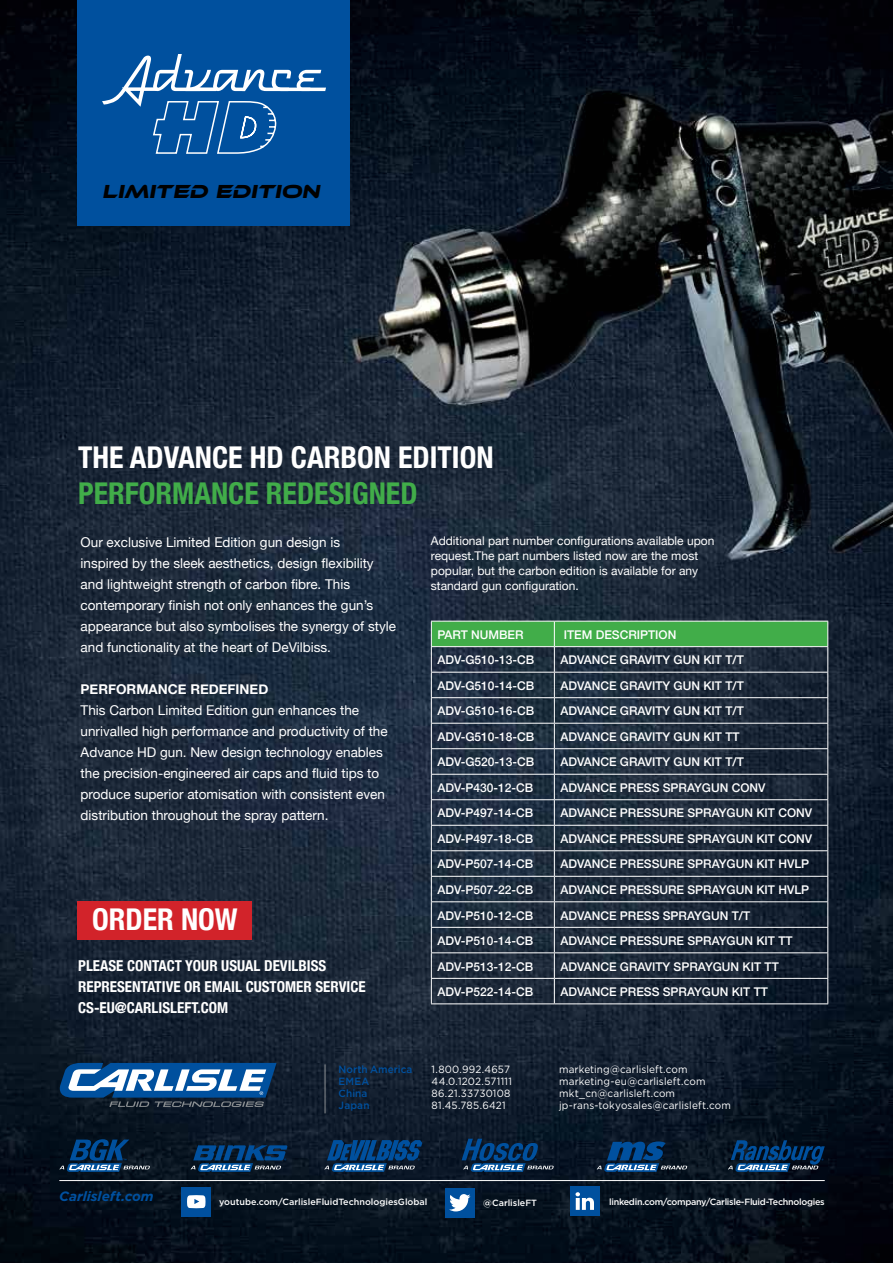
<style>
.page{position:relative;width:893px;height:1263px;background:#fff}
.page>*{position:absolute;margin:0;border:0;box-sizing:border-box;transform-origin:0 0}
.t1{font:700 condensed 30px "Helvetica Neue";color:#fff}
.t2{font:700 condensed 30px "Helvetica Neue";color:#41ad49}
.t3{font:italic 19.5px "Ethnocentric Rg";color:#000}
.t4{font:700 condensed 15px/21px "Helvetica Neue";color:#fff}
.t5{font:13.5px/21px "Helvetica Neue";color:#fff}
.t6{font:700 13.5px "Helvetica Neue";color:#fff}
.t7{font:italic 700 13.5px "Gotham";color:#00509e}
.t8{font:500 12px "Helvetica Neue";color:#fff}
.t9{font:12px/15px "Helvetica Neue";color:#fff}
.t10{font:10.5px "Gotham";letter-spacing:.015em;color:#fff;scale:.95 1}
.t11{font:500 10.5px "Gotham";letter-spacing:.01em;color:#00509e;scale:.95 1}
.t12{font:500 9px "Gotham";color:#fff}
.t13{font:500 9px "Gotham";letter-spacing:-.03em;color:#fff}
</style>
<div class="page">
<img style="left:0;top:0;width:893px;height:1263px">
<hr style="left:325px;top:1064px;width:1px;height:49px;background:#898d90">
<svg style="left:60px;top:1063px;width:217px;height:44px"></svg>
<hr style="left:59px;top:1180px;width:766px;height:1px;background:#fff">
<svg style="left:59px;top:1139px;width:91px;height:33px;background:#163758"></svg>
<svg style="left:597px;top:1141px;width:90px;height:31px;background:#183d63"></svg>
<svg style="left:190px;top:1145px;width:97px;height:27px;background:#19436d"></svg>
<svg style="left:462px;top:1139px;width:92px;height:33px;background:#173b60"></svg>
<svg style="left:728px;top:1140px;width:97px;height:32px;background:#14385c"></svg>
<svg style="left:324px;top:1140px;width:98px;height:32px;background:#164473"></svg>
<div style="left:182px;top:1187px;width:29px;height:29px;background:#00509e"></div>
<svg style="left:187px;top:1195px;width:19px;height:13px"></svg>
<div style="left:570px;top:1187px;width:29px;height:29px;background:#00509e"></div>
<svg style="left:575px;top:1192px;width:19px;height:18px"></svg>
<div style="left:445px;top:1188px;width:29px;height:29px;background:#00509e"></div>
<svg style="left:449px;top:1194px;width:21px;height:17px"></svg>
<div style="left:78px;top:0;width:272px;height:225px;background:#00509e"></div>
<svg style="left:102px;top:54px;width:224px;height:100px"></svg>
<svg style="left:431px;top:621px;width:397px;height:382px;background:#283b44"></svg>
<hr style="left:431px;top:1003px;width:123px;height:1px;background:#fff">
<hr style="left:554px;top:1003px;width:274px;height:1px;background:#fff">
<div style="left:78px;top:901px;width:174px;height:38px;background:#d2232a"></div>
<h2 class="t3" style="left:102px;top:179px;width:219px">LIMITED EDITION</h2>
<h1 class="t1" style="left:78px;top:432px;width:417px">THE ADVANCE HD CARBON EDITION</h1>
<h1 class="t2" style="left:78px;top:468px;width:341px">PERFORMANCE REDESIGNED</h1>
<p class="t5" style="left:81px;top:532px;width:317px">Our exclusive Limited Edition gun design is<br>inspired by the sleek aesthetics, design flexibility and lightweight strength of carbon fibre. This contemporary finish not only enhances the gun’s appearance but also symbolises the synergy of style and functionality at the heart of DeVilbiss.</p>
<p class="t6" style="left:81px;top:678px;width:189px">PERFORMANCE REDEFINED</p>
<p class="t5" style="left:81px;top:700px;width:309px">This Carbon Limited Edition gun enhances the unrivalled high performance and productivity of the Advance HD gun. New design technology enables the precision-engineered air caps and fluid tips to produce superior atomisation with consistent even distribution throughout the spray pattern.</p>
<h1 class="t1" style="left:92px;top:894px;width:147px">ORDER NOW</h1>
<p class="t4" style="left:78px;top:954px;width:289px">PLEASE CONTACT YOUR USUAL DEVILBISS<br>REPRESENTATIVE OR EMAIL CUSTOMER SERVICE<br>CS-EU@CARLISLEFT.COM</p>
<p class="t9" style="left:431px;top:534px;width:285px">Additional part number configurations available upon request.The part numbers listed now are the most popular, but the carbon edition is available for any standard gun configuration.</p>
<p class="t8" style="left:437px;top:625px;width:88px">PART NUMBER</p>
<p class="t8" style="left:564px;top:625px;width:114px">ITEM DESCRIPTION</p>
<p class="t8" style="left:437px;top:650px;width:98px">ADV-G510-13-CB</p>
<p class="t8" style="left:560px;top:650px;width:185px">ADVANCE GRAVITY GUN KIT T/T</p>
<p class="t8" style="left:437px;top:676px;width:98px">ADV-G510-14-CB</p>
<p class="t8" style="left:560px;top:676px;width:185px">ADVANCE GRAVITY GUN KIT T/T</p>
<p class="t8" style="left:437px;top:701px;width:98px">ADV-G510-16-CB</p>
<p class="t8" style="left:560px;top:701px;width:185px">ADVANCE GRAVITY GUN KIT T/T</p>
<p class="t8" style="left:437px;top:727px;width:98px">ADV-G510-18-CB</p>
<p class="t8" style="left:560px;top:727px;width:181px">ADVANCE GRAVITY GUN KIT TT</p>
<p class="t8" style="left:437px;top:752px;width:98px">ADV-G520-13-CB</p>
<p class="t8" style="left:560px;top:752px;width:185px">ADVANCE GRAVITY GUN KIT T/T</p>
<p class="t8" style="left:437px;top:778px;width:97px">ADV-P430-12-CB</p>
<p class="t8" style="left:560px;top:778px;width:207px">ADVANCE PRESS SPRAYGUN CONV</p>
<p class="t8" style="left:437px;top:803px;width:97px">ADV-P497-14-CB</p>
<p class="t8" style="left:560px;top:803px;width:253px">ADVANCE PRESSURE SPRAYGUN KIT CONV</p>
<p class="t8" style="left:437px;top:829px;width:97px">ADV-P497-18-CB</p>
<p class="t8" style="left:560px;top:829px;width:253px">ADVANCE PRESSURE SPRAYGUN KIT CONV</p>
<p class="t8" style="left:437px;top:854px;width:97px">ADV-P507-14-CB</p>
<p class="t8" style="left:560px;top:854px;width:250px">ADVANCE PRESSURE SPRAYGUN KIT HVLP</p>
<p class="t8" style="left:437px;top:880px;width:97px">ADV-P507-22-CB</p>
<p class="t8" style="left:560px;top:880px;width:250px">ADVANCE PRESSURE SPRAYGUN KIT HVLP</p>
<p class="t8" style="left:437px;top:905px;width:97px">ADV-P510-12-CB</p>
<p class="t8" style="left:560px;top:905px;width:191px">ADVANCE PRESS SPRAYGUN T/T</p>
<p class="t8" style="left:437px;top:931px;width:97px">ADV-P510-14-CB</p>
<p class="t8" style="left:560px;top:931px;width:234px">ADVANCE PRESSURE SPRAYGUN KIT TT</p>
<p class="t8" style="left:437px;top:957px;width:97px">ADV-P513-12-CB</p>
<p class="t8" style="left:560px;top:957px;width:220px">ADVANCE GRAVITY SPRAYGUN KIT TT</p>
<p class="t8" style="left:437px;top:982px;width:97px">ADV-P522-14-CB</p>
<p class="t8" style="left:560px;top:982px;width:209px">ADVANCE PRESS SPRAYGUN KIT TT</p>
<p class="t7" style="left:59px;top:1187px;width:96px">Carlisleft.com</p>
<p class="t11" style="left:339px;top:1062px;width:79px">North America</p>
<p class="t10" style="left:432px;top:1062px;width:84px">1.800.992.4657</p>
<p class="t10" style="left:559px;top:1062px;width:137px">marketing@carlisleft.com</p>
<p class="t11" style="left:339px;top:1074px;width:34px">EMEA</p>
<p class="t10" style="left:432px;top:1074px;width:86px">44.0.1202.571111</p>
<p class="t10" style="left:559px;top:1074px;width:156px">marketing-eu@carlisleft.com</p>
<p class="t11" style="left:339px;top:1086px;width:32px">China</p>
<p class="t10" style="left:432px;top:1086px;width:84px">86.21.33730108</p>
<p class="t10" style="left:559px;top:1086px;width:124px">mkt_cn@carlisleft.com</p>
<p class="t11" style="left:339px;top:1098px;width:34px">Japan</p>
<p class="t10" style="left:432px;top:1098px;width:80px">81.45.785.6421</p>
<p class="t10" style="left:559px;top:1098px;width:182px">jp-rans-tokyosales@carlisleft.com</p>
<p class="t12" style="left:219px;top:1196px;width:210px">youtube.com/CarlisleFluidTechnologiesGlobal</p>
<p class="t12" style="left:483px;top:1197px;width:55px">@CarlisleFT</p>
<p class="t13" style="left:609px;top:1196px;width:217px">linkedin.com/company/Carlisle-Fluid-Technologies</p>
</div>
